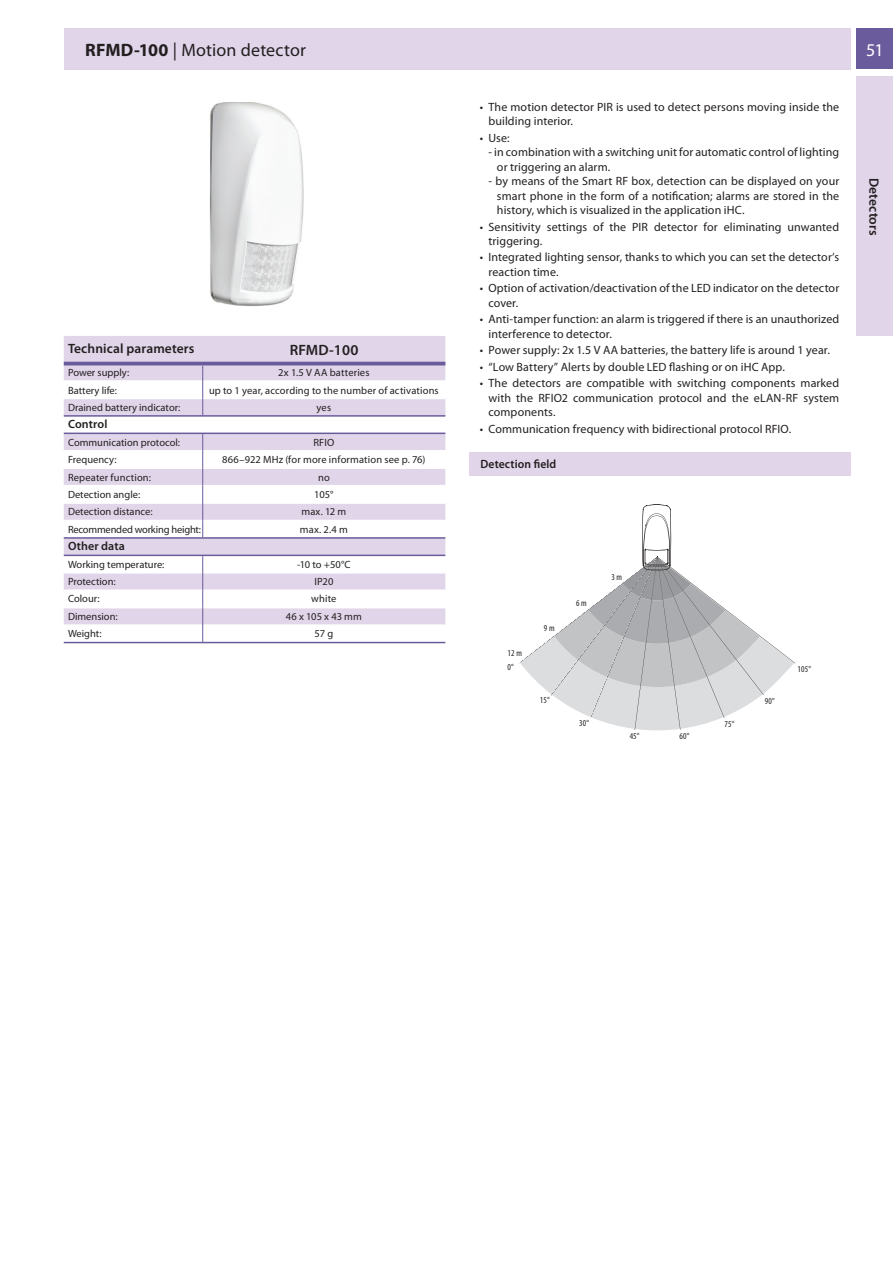
<style>
.page{position:relative;width:893px;height:1263px;background:#fff}
.page>*{position:absolute;margin:0;border:0;box-sizing:border-box;transform-origin:0 0}
.t1{font:18px "Myriad Pro";letter-spacing:.01em;color:#231f20}
.t2{font:18px "Myriad Pro";color:#fff}
.t3{font:600 15px "Myriad Pro";letter-spacing:.01em;color:#231f20}
.t4{font:600 13.5px "Myriad Pro";letter-spacing:.01em;color:#231f20}
.t5{font:12px/14.4px "Myriad Pro";letter-spacing:.01em;color:#231f20}
.t6{font:600 12px "Myriad Pro";letter-spacing:.01em;color:#231f20}
.t7{font:10.5px/17.4px "Myriad Pro";color:#231f20}
.t8{font:condensed 9px "Myriad Pro";letter-spacing:.02em;color:#231f20}
.s1{font-weight:700}
</style>
<div class="page">
<div style="left:64px;top:28px;width:786px;height:41px;background:#e0d5e9"></div>
<div style="left:857px;top:28px;width:36px;height:41px;background:#6a5b9c"></div>
<div style="left:857px;top:76px;width:36px;height:259px;background:#e0d5e9"></div>
<div style="left:469px;top:452px;width:381px;height:23px;background:#e0d5e9"></div>
<svg style="left:519px;top:663px;width:275px;height:67px"></svg>
<img style="left:635px;top:718px;width:45px;height:12px">
<img style="left:635px;top:718px;width:6px;height:11px">
<img style="left:674px;top:718px;width:6px;height:11px">
<div style="left:590px;top:687px;width:134px;height:31px;background:#dcdddf"></div>
<img style="left:658px;top:663px;width:106px;height:32px">
<img style="left:736px;top:663px;width:27px;height:31px">
<img style="left:591px;top:687px;width:16px;height:30px">
<img style="left:551px;top:663px;width:27px;height:32px">
<img style="left:520px;top:636px;width:275px;height:27px">
<svg style="left:554px;top:504px;width:206px;height:183px"></svg>
<svg style="left:64px;top:432px;width:381px;height:210px"></svg>
<hr style="left:64px;top:450px;width:138px;height:1px;background:#fff">
<hr style="left:203px;top:450px;width:242px;height:1px;background:#fff">
<hr style="left:64px;top:467px;width:138px;height:2px;background:#fff">
<hr style="left:203px;top:467px;width:242px;height:2px;background:#fff">
<hr style="left:64px;top:485px;width:138px;height:1px;background:#fff">
<hr style="left:203px;top:485px;width:242px;height:1px;background:#fff">
<hr style="left:64px;top:502px;width:138px;height:2px;background:#fff">
<hr style="left:203px;top:502px;width:242px;height:2px;background:#fff">
<hr style="left:64px;top:520px;width:138px;height:1px;background:#fff">
<hr style="left:203px;top:520px;width:242px;height:1px;background:#fff">
<hr style="left:64px;top:572px;width:138px;height:1px;background:#fff">
<hr style="left:203px;top:572px;width:242px;height:1px;background:#fff">
<hr style="left:64px;top:589px;width:138px;height:2px;background:#fff">
<hr style="left:203px;top:589px;width:242px;height:2px;background:#fff">
<hr style="left:64px;top:607px;width:138px;height:1px;background:#fff">
<hr style="left:203px;top:607px;width:242px;height:1px;background:#fff">
<hr style="left:64px;top:624px;width:138px;height:2px;background:#fff">
<hr style="left:203px;top:624px;width:242px;height:2px;background:#fff">
<svg style="left:64px;top:336px;width:381px;height:79px"></svg>
<svg style="left:202px;top:434px;width:1px;height:103px"></svg>
<svg style="left:202px;top:556px;width:1px;height:86px"></svg>
<hr style="left:64px;top:642px;width:381px;height:1px;background:#6a5b9c">
<hr style="left:64px;top:415px;width:381px;height:2px;background:#6a5b9c">
<hr style="left:64px;top:433px;width:381px;height:1px;background:#6a5b9c">
<hr style="left:64px;top:537px;width:381px;height:2px;background:#6a5b9c">
<hr style="left:64px;top:555px;width:381px;height:1px;background:#6a5b9c">
<hr style="left:64px;top:362px;width:381px;height:3px;background:#6a5b9c">
<img style="left:210px;top:102px;width:93px;height:205px">
<h1 class="t1" style="left:85px;top:43px;width:222px"><span class="s1">RFMD-100</span> | Motion detector</h1>
<p class="t4" style="left:68px;top:344px;width:128px">Technical parameters</p>
<p class="t7" style="left:68px;top:365px;width:114px">Power supply:<br>Battery life:<br>Drained battery indicator:</p>
<p class="t6" style="left:68px;top:420px;width:41px">Control</p>
<p class="t7" style="left:68px;top:434px;width:135px">Communication protocol:<br>Frequency:<br>Repeater function:<br>Detection angle:<br>Detection distance:<br>Recommended working height:</p>
<p class="t6" style="left:68px;top:541px;width:58px">Other data</p>
<p class="t7" style="left:68px;top:556px;width:98px">Working temperature:<br>Protection:<br>Colour:<br>Dimension:<br>Weight:</p>
<p class="t3" style="left:290px;top:345px;width:70px">RFMD-100</p>
<p class="t7" style="left:209px;top:365px;width:231px;text-align:center">2x 1.5 V AA batteries<br>up to 1 year, according to the number of activations yes</p>
<p class="t7" style="left:222px;top:434px;width:205px;text-align:center">RFIO<br>866–922 MHz (for more information see p. 76) no<br>105°<br>max. 12 m<br>max. 2.4 m</p>
<p class="t7" style="left:286px;top:556px;width:78px;text-align:center">-10 to +50°C<br>IP20<br>white<br>46 x 105 x 43 mm<br>57 g</p>
<p class="t5" style="left:488px;top:101px;width:352px;text-indent:-9px">• The motion detector PIR is used to detect persons moving inside the building interior.</p>
<p class="t5" style="left:480px;top:132px;width:31px">• Use:</p>
<p class="t5" style="left:497px;top:146px;width:344px;text-indent:-9px">- in combination with a switching unit for automatic control of lighting or triggering an alarm.</p>
<p class="t5" style="left:497px;top:175px;width:344px;text-align:justify;text-indent:-9px">- by means of the Smart RF box, detection can be displayed on your smart phone in the form of a notification; alarms are stored in the history, which is visualized in the application iHC.</p>
<p class="t5" style="left:488px;top:220px;width:352px;text-indent:-9px">• Sensitivity settings of the PIR detector for eliminating unwanted triggering.</p>
<p class="t5" style="left:488px;top:251px;width:352px;text-indent:-9px">• Integrated lighting sensor, thanks to which you can set the detector‘s reaction time.</p>
<p class="t5" style="left:488px;top:282px;width:352px;text-indent:-9px">• Option of activation/deactivation of the LED indicator on the detector cover.</p>
<p class="t5" style="left:488px;top:313px;width:352px;text-indent:-9px">• Anti-tamper function: an alarm is triggered if there is an unauthorized interference to detector.</p>
<p class="t5" style="left:480px;top:344px;width:351px">• Power supply: 2x 1.5 V AA batteries, the battery life is around 1 year.</p>
<p class="t5" style="left:480px;top:360px;width:306px">• “Low Battery” Alerts by double LED flashing or on iHC App.</p>
<p class="t5" style="left:488px;top:377px;width:352px;text-align:justify;text-indent:-9px">• The detectors are compatible with switching components marked with the RFIO2 communication protocol and the eLAN-RF system components.</p>
<p class="t5" style="left:480px;top:422px;width:313px">• Communication frequency with bidirectional protocol RFIO.</p>
<p class="t6" style="left:480px;top:459px;width:77px">Detection field</p>
<h1 class="t2" style="left:866px;top:43px;width:19px">51</h1>
<p class="t4" style="left:879px;top:178px;width:59px;rotate:90deg">Detectors</p>
<p class="t8" style="left:508px;top:648px;width:16px">12 m</p>
<p class="t8" style="left:508px;top:661px;width:8px">0°</p>
<p class="t8" style="left:544px;top:623px;width:12px">9 m</p>
<p class="t8" style="left:540px;top:694px;width:11px">15°</p>
<p class="t8" style="left:576px;top:598px;width:12px">6 m</p>
<p class="t8" style="left:579px;top:718px;width:11px">30°</p>
<p class="t8" style="left:611px;top:571px;width:12px">3 m</p>
<p class="t8" style="left:630px;top:731px;width:11px">45°</p>
<p class="t8" style="left:679px;top:730px;width:11px">60°</p>
<p class="t8" style="left:724px;top:718px;width:11px">75°</p>
<p class="t8" style="left:765px;top:696px;width:11px">90°</p>
<p class="t8" style="left:798px;top:663px;width:15px">105°</p>
</div>
